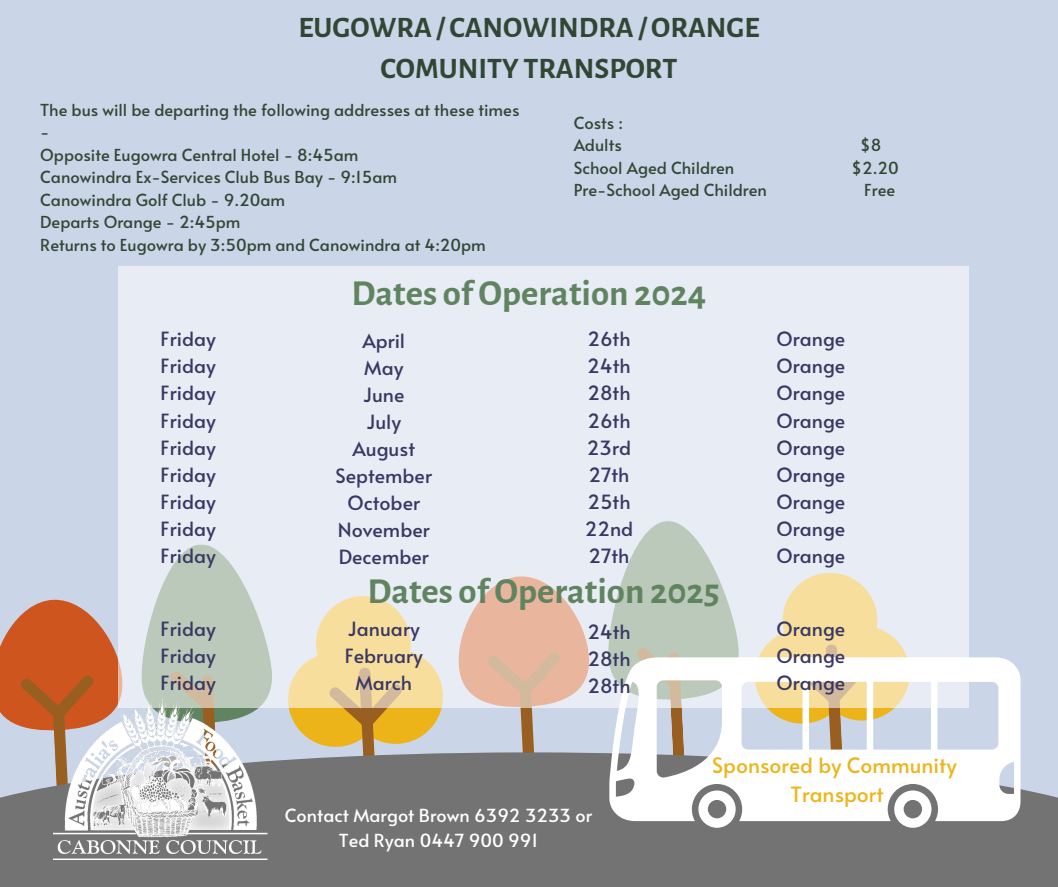
<style>
.page{position:relative;width:1058px;height:887px;background:#fff}
.page>*{position:absolute;margin:0;border:0;box-sizing:border-box;transform-origin:0 0}
.t1{font:700 36.75px "Alegreya Sans";color:#608460}
.t2{font:700 29.85px/41.7px "Alegreya Sans";color:#324733;text-align:center}
.t3{font:21px/29.2px "Alata";color:#edb41a;text-align:center}
.t4{font:19.5px/27px "Alata";color:#393863;text-align:justify}
.t5{font:18px/24.8px "Alata";color:#fff;text-align:center}
.t6{font:16.5px/22.5px "Alata";color:#324733}
</style>
<div class="page">
<div style="left:0;top:0;width:1058px;height:886px;background:#cad5e8"></div>
<svg style="left:286px;top:707px;width:159px;height:45px"></svg>
<svg style="left:0;top:599px;width:118px;height:132px"></svg>
<svg style="left:454px;top:707px;width:137px;height:45px"></svg>
<div style="left:0;top:752px;width:1058px;height:134px;background:#737373"></div>
<svg style="left:898px;top:821px;width:29px;height:6px"></svg>
<svg style="left:703px;top:821px;width:29px;height:6px"></svg>
<svg style="left:609px;top:657px;width:411px;height:164px;fill:#fff"></svg>
<img style="left:53px;top:697px;width:215px;height:162px">
<svg style="left:118px;top:266px;width:850px;height:441px;background:#e5e6e7"></svg>
<p class="t2" style="left:298px;top:7px;width:462px">EUGOWRA / CANOWINDRA /ORANGE<br>COMUNITY TRANSPORT</p>
<p class="t6" style="left:40px;top:98px;width:481px">The bus will be departing the following addresses at these times -</p>
<p class="t6" style="left:40px;top:143px;width:320px">Opposite Eugowra Central Hotel - 8:45am</p>
<p class="t6" style="left:40px;top:165px;width:358px">Canowindra Ex-Services Club Bus Bay - 9:15am</p>
<p class="t6" style="left:40px;top:188px;width:246px">Canowindra Golf Club - 9.20am</p>
<p class="t6" style="left:40px;top:210px;width:202px">Departs Orange - 2:45pm</p>
<p class="t6" style="left:40px;top:233px;width:447px">Returns to Eugowra by 3:50pm and Canowindra at 4:20pm</p>
<p class="t6" style="left:573px;top:111px;width:51px">Costs :</p>
<p class="t6" style="left:573px;top:133px;width:50px">Adults</p>
<p class="t6" style="left:860px;top:133px;width:23px">$8</p>
<p class="t6" style="left:573px;top:156px;width:162px">School Aged Children</p>
<p class="t6" style="left:851px;top:156px;width:49px">$2.20</p>
<h1 class="t6" style="left:573px;top:178px;width:195px">Pre-School Aged Children</h1>
<h1 class="t6" style="left:864px;top:178px;width:33px">Free</h1>
<h3 class="t1" style="left:351px;top:276px;width:356px">Dates ofOperation 2024</h3>
<h3 class="t4" style="left:161px;top:325px;width:57px">Friday Friday Friday Friday Friday Friday Friday Friday Friday</h3>
<h3 class="t4" style="left:335px;top:326px;width:98px;text-align:center">April<br>May<br>June<br>July<br>August<br>September<br>October<br>November<br>December</h3>
<h3 class="t4" style="left:584px;top:325px;width:50px;text-align:left">26th<br>24th<br>28th<br>26th<br>23rd<br>27th<br>25th<br>22nd<br>27th</h3>
<h1 class="t4" style="left:776px;top:325px;width:70px">Orange Orange Orange Orange Orange Orange Orange Orange Orange</h1>
<p class="t1" style="left:367px;top:573px;width:354px">Dates ofOperation 2025</p>
<h3 class="t4" style="left:161px;top:614px;width:57px">Friday Friday Friday</h3>
<h3 class="t4" style="left:345px;top:614px;width:80px;text-align:center">January<br>February<br>March</h3>
<p class="t4" style="left:587px;top:617px;width:45px">24th 28th 28th</p>
<h3 class="t4" style="left:776px;top:614px;width:70px">Orange Orange Orange</h3>
<h3 class="t5" style="left:285px;top:802px;width:309px">Contact Margot Brown 6392 3233 or<br>Ted Ryan 0447 900 991</h3>
<h3 class="t3" style="left:712px;top:749px;width:246px">Sponsored by Community<br>Transport</h3>
</div>
